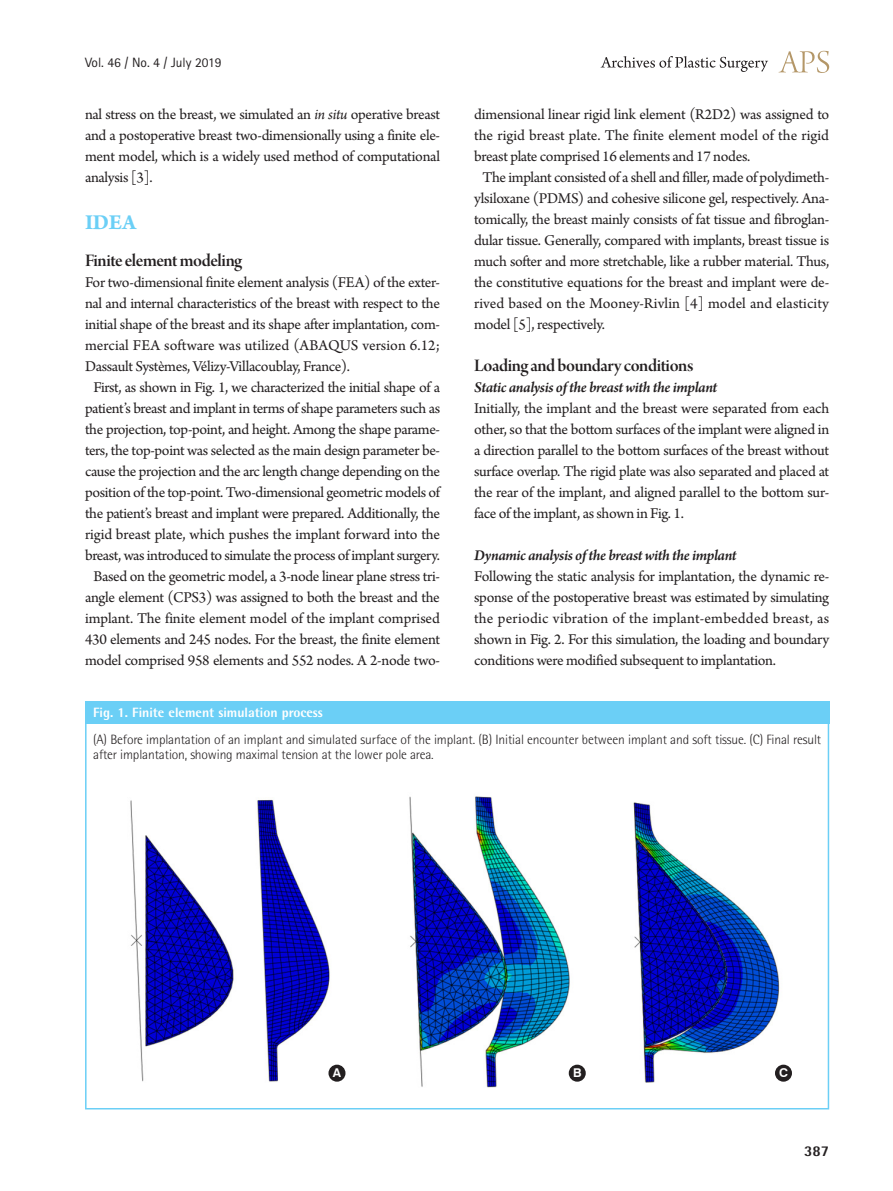
<style>
.page{position:relative;width:893px;height:1191px;background:#fff}
.page>*{position:absolute;margin:0;border:0;box-sizing:border-box;transform-origin:0 0}
.대제목{font:700 22.5px "Arno Pro";color:#6bcff6}
.중제목{font:18.75px "Arno Pro Smbd Display";letter-spacing:-.025em;color:#231f20}
.본문{font:15.75px/21px "Arno Pro";letter-spacing:-.025em;color:#231f20;text-align:justify}
.본문_0{font:15.75px/21px "Arno Pro";letter-spacing:-.02em;color:#231f20;text-align:justify}
.소제목{font:italic 600 15.75px "Arno Pro";letter-spacing:-.025em;color:#231f20}
.t1{font:800 15px "Rotis Semi Sans Std";color:#231f20}
.그림설명{font:300 13.5px/15px "Rotis Semi Sans Std";letter-spacing:-.01em;color:#231f20}
.표그림제목{font:800 13.5px "Rotis Semi Sans Std";color:#fff}
.t2{font:13.5px "Rotis Sans Serif Std";color:#231f20}
.t3{font:700 12.15px "Swiss 721 BT";color:#fff}
.s1{font-style:italic}
</style>
<div class="page">
<svg style="left:779px;top:51px;width:50px;height:22px"></svg>
<svg style="left:601px;top:56px;width:167px;height:16px"></svg>
<div style="left:85px;top:702px;width:744px;height:22px;background:#6bcff6"></div>
<img style="left:130px;top:796px;width:662px;height:292px">
<div style="left:85px;top:702px;width:744px;height:407px;border:2px solid #6bcff6"></div>
<div style="left:328px;top:1064px;width:17px;height:17px;background:#231f20;border-radius:50%"></div>
<div style="left:569px;top:1064px;width:17px;height:17px;background:#231f20;border-radius:50%"></div>
<div style="left:775px;top:1064px;width:17px;height:17px;background:#231f20;border-radius:50%"></div>
<p class="t2" style="left:85px;top:54px;width:138px">Vol. 46 / No. 4 / July 2019</p>
<p class="본문" style="left:85px;top:105px;width:357px">nal stress on the breast, we simulated an <span class="s1">in situ</span> operative breast and a postoperative breast two-dimensionally using a finite ele&shy;ment model, which is a widely used method of computational analysis [3].</p>
<p class="대제목" style="left:85px;top:210px;width:53px">IDEA</p>
<p class="중제목" style="left:85px;top:250px;width:159px">Finite element modeling</p>
<p class="본문_0" style="left:85px;top:273px;width:357px">For two-dimensional finite element analysis (FEA) of the exter&shy;nal and internal characteristics of the breast with respect to the initial shape of the breast and its shape after implantation, com&shy;mercial FEA software was utilized (ABAQUS version 6.12; Dassault Systèmes, Vélizy-Villacoublay, France).</p>
<p class="본문" style="left:85px;top:378px;width:357px;text-align:center">First, as shown in Fig. 1, we characterized the initial shape of a patient’s breast and implant in terms of shape parameters such as the projection, top-point, and height. Among the shape parame&shy;ters, the top-point was selected as the main design parameter be&shy;cause the projection and the arc length change depending on the position of the top-point. Two-dimensional geometric models of the patient’s breast and implant were prepared. Additionally, the rigid breast plate, which pushes the implant forward into the breast, was introduced to simulate the process of implant surgery.</p>
<p class="본문" style="left:85px;top:567px;width:357px;text-align:center">Based on the geometric model, a 3-node linear plane stress tri&shy;angle element (CPS3) was assigned to both the breast and the implant. The finite element model of the implant comprised 430 elements and 245 nodes. For the breast, the finite element model comprised 958 elements and 552 nodes. A 2-node two-</p>
<p class="본문" style="left:474px;top:105px;width:357px">dimensional linear rigid link element (R2D2) was assigned to the rigid breast plate. The finite element model of the rigid breast plate comprised 16 elements and 17 nodes.</p>
<p class="본문" style="left:474px;top:168px;width:357px;text-indent:9px">The implant consisted of a shell and filler, made of polydimeth&shy;ylsiloxane (PDMS) and cohesive silicone gel, respectively. Ana&shy;tomically, the breast mainly consists of fat tissue and fibroglan&shy;dular tissue. Generally, compared with implants, breast tissue is much softer and more stretchable, like a rubber material. Thus, the constitutive equations for the breast and implant were de&shy;rived based on the Mooney-Rivlin [4] model and elasticity model [5], respectively.</p>
<p class="중제목" style="left:474px;top:355px;width:221px">Loading and boundary conditions</p>
<p class="소제목" style="left:474px;top:378px;width:245px">Static analysis of the breast with the implant</p>
<p class="본문_0" style="left:474px;top:399px;width:357px">Initially, the implant and the breast were separated from each other, so that the bottom surfaces of the implant were aligned in a direction parallel to the bottom surfaces of the breast without surface overlap. The rigid plate was also separated and placed at the rear of the implant, and aligned parallel to the bottom sur&shy;face of the implant, as shown in Fig. 1.</p>
<p class="소제목" style="left:474px;top:546px;width:264px">Dynamic analysis of the breast with the implant</p>
<p class="본문_0" style="left:474px;top:567px;width:357px">Following the static analysis for implantation, the dynamic re&shy;sponse of the postoperative breast was estimated by simulating the periodic vibration of the implant-embedded breast, as shown in Fig. 2. For this simulation, the loading and boundary conditions were modified subsequent to implantation.</p>
<p class="표그림제목" style="left:93px;top:703px;width:231px">Fig. 1. Finite element simulation process</p>
<p class="그림설명" style="left:93px;top:731px;width:730px">(A) Before implantation of an implant and simulated surface of the implant. (B) Initial encounter between implant and soft tissue. (C) Final result after implantation, showing maximal tension at the lower pole area.</p>
<p class="t3" style="left:333px;top:1065px;width:10px">A</p>
<p class="t3" style="left:573px;top:1065px;width:10px">B</p>
<p class="t3" style="left:779px;top:1065px;width:10px">C</p>
<p class="t1" style="left:804px;top:1141px;width:27px">387</p>
</div>
